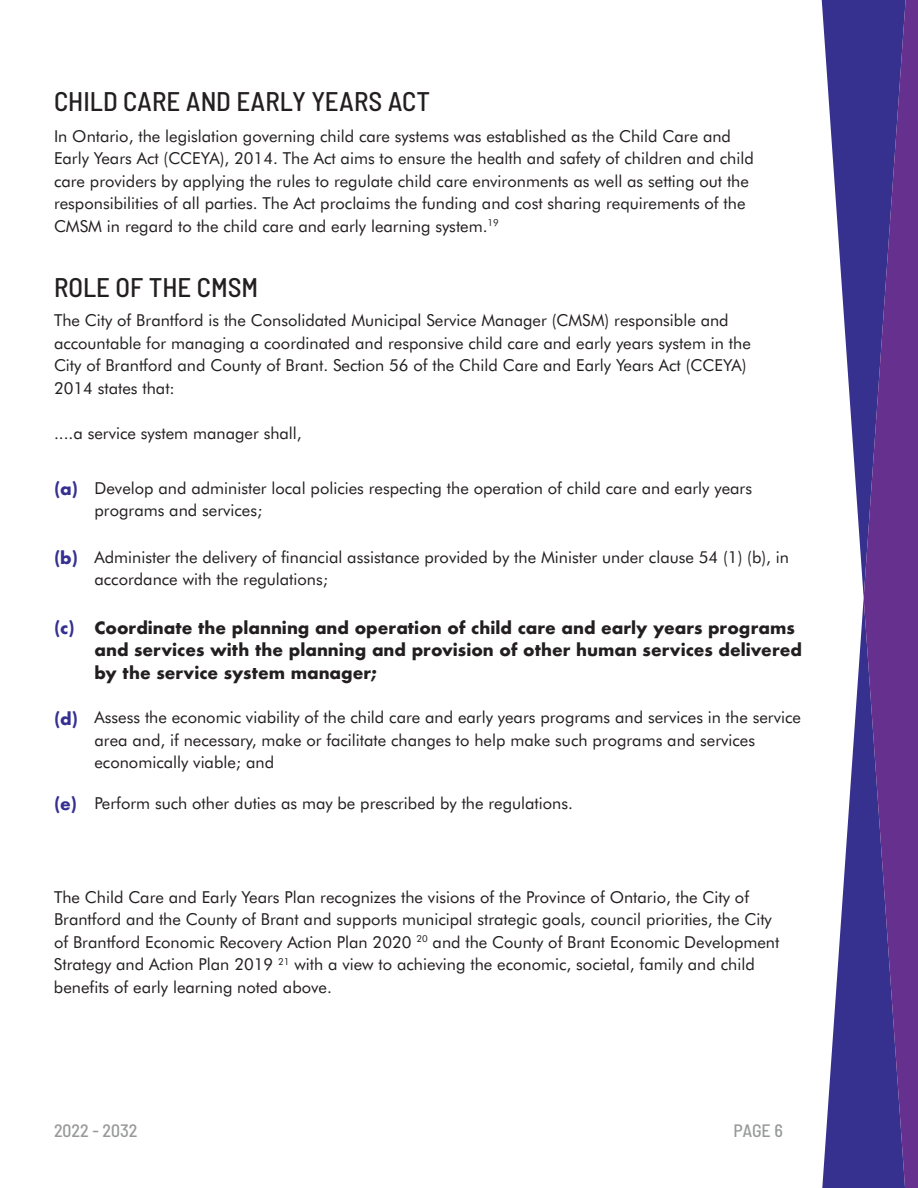
<style>
.page{position:relative;width:918px;height:1188px;background:#fff}
.page>*{position:absolute;margin:0;border:0;box-sizing:border-box;transform-origin:0 0}
.t1{font:500 semi-condensed 27px "Barlow";color:#231f20}
.t2{font:500 semi-condensed 18px "Barlow";color:#989999}
.t3{font:16.5px/22.5px "Futura BT";color:#231f20}
.t4{font:700 16.5px/22.5px "Futura";color:#231f20}
.s1{font-family:"Futura";font-weight:700;color:#353091}
.s2{color:#353091}
</style>
<div class="page">
<svg style="left:822px;top:0;width:42px;height:598px"></svg>
<svg style="left:822px;top:598px;width:42px;height:590px"></svg>
<svg style="left:864px;top:0;width:54px;height:1188px;background:#53308f"></svg>
<h2 class="t1" style="left:54px;top:85px;width:378px">CHILD CARE AND EARLY YEARS ACT</h2>
<p class="t3" style="left:54px;top:125px;width:701px">In Ontario, the legislation governing child care systems was established as the Child Care and Early Years Act (CCEYA), 2014. The Act aims to ensure the health and safety of children and child care providers by applying the rules to regulate child care environments as well as setting out the responsibilities of all parties. The Act proclaims the funding and cost sharing requirements of the CMSM in regard to the child care and early learning system.<sup>19</sup></p>
<h2 class="t1" style="left:54px;top:270px;width:206px">ROLE OF THE CMSM</h2>
<p class="t3" style="left:54px;top:309px;width:698px">The City of Brantford is the Consolidated Municipal Service Manager (CMSM) responsible and accountable for managing a coordinated and responsive child care and early years system in the City of Brantford and County of Brant. Section 56 of the Child Care and Early Years Act (CCEYA)<br>2014 states that:</p>
<p class="t3" style="left:54px;top:421px;width:249px">....a service system manager shall,</p>
<p class="t3" style="left:95px;top:476px;width:659px;text-indent:-41px"><span class="s1">(a)</span> Develop and administer local policies respecting the operation of child care and early years programs and services;</p>
<p class="t3" style="left:95px;top:545px;width:696px;text-indent:-41px"><span class="s1">(b)</span> Administer the delivery of financial assistance provided by the Minister under clause 54 (1) (b), in accordance with the regulations;</p>
<p class="t4" style="left:95px;top:616px;width:709px;text-indent:-41px"><span class="s2">(c)</span> Coordinate the planning and operation of child care and early years programs and services with the planning and provision of other human services delivered by the service system manager;</p>
<p class="t3" style="left:95px;top:706px;width:708px;text-indent:-41px"><span class="s1">(d)</span> Assess the economic viability of the child care and early years programs and services in the service area and, if necessary, make or facilitate changes to help make such programs and services economically viable; and</p>
<p class="t3" style="left:54px;top:792px;width:521px"><span class="s1">(e)</span> Perform such other duties as may be prescribed by the regulations.</p>
<p class="t3" style="left:54px;top:885px;width:727px">The Child Care and Early Years Plan recognizes the visions of the Province of Ontario, the City of Brantford and the County of Brant and supports municipal strategic goals, council priorities, the City of Brantford Economic Recovery Action Plan 2020 <sup>20</sup> and the County of Brant Economic Development Strategy and Action Plan 2019 <sup>21</sup> with a view to achieving the economic, societal, family and child benefits of early learning noted above.</p>
<p class="t2" style="left:54px;top:1119px;width:85px">2022 - 2032</p>
<p class="t2" style="left:734px;top:1119px;width:51px">PAGE 6</p>
</div>
